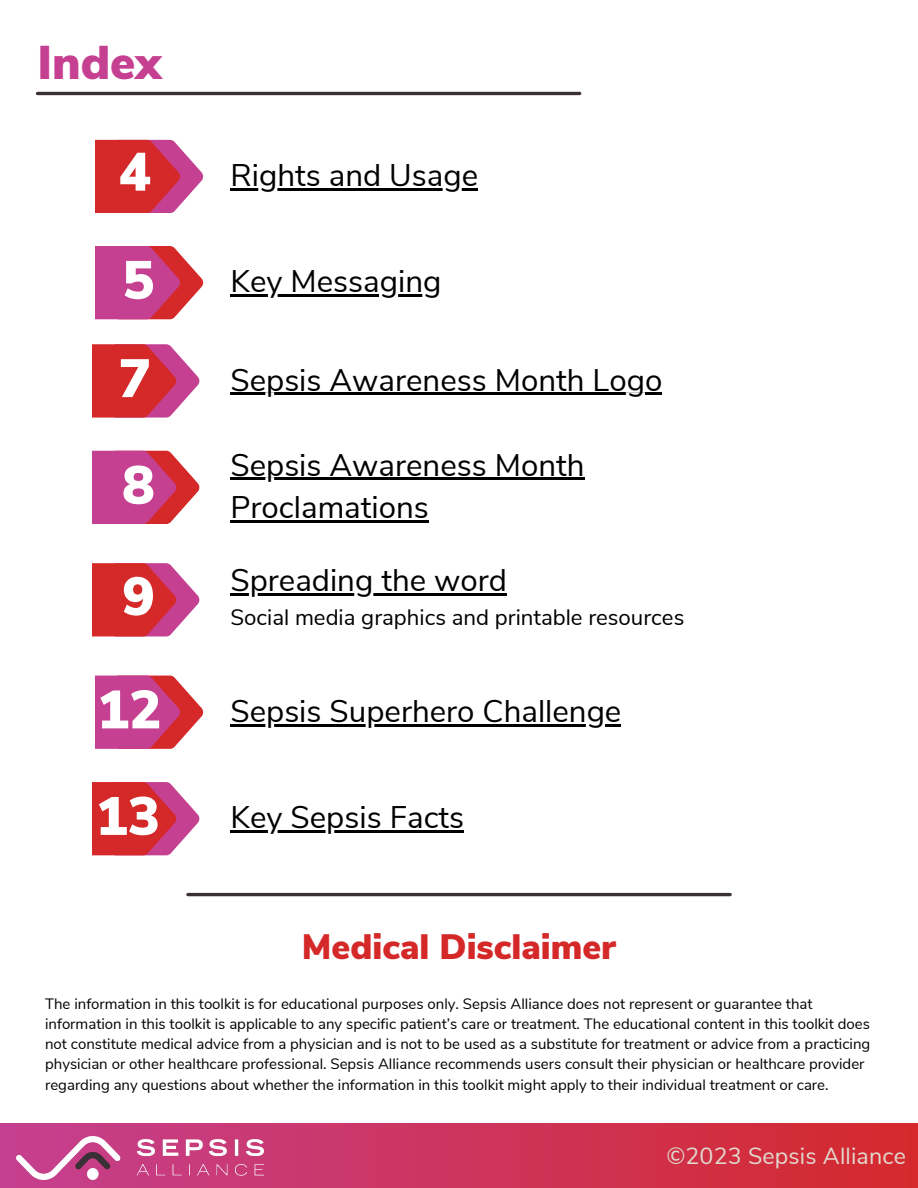
<style>
.page{position:relative;width:918px;height:1188px;background:#fff}
.page>*{position:absolute;margin:0;border:0;box-sizing:border-box;transform-origin:0 0}
.t1{font:900 53.85px "Nunito Sans";color:#fff}
.t2{font:900 47.25px "Nunito Sans";color:#c54090}
.t3{font:900 35.25px "Nunito Sans";color:#d52828}
.t4{font:31.2px/42.8px "Nunito Sans";color:#000}
.t5{font:23.25px "Nunito Sans";letter-spacing:.005em;color:#e1d8ce}
.t6{font:22.2px "Nunito Sans";color:#000}
.t7{font:15px/20.2px "Nunito Sans";color:#000}
</style>
<div class="page">
<img style="left:0;top:1124px;width:918px;height:64px">
<img style="left:16px;top:1136px;width:248px;height:43px">
<hr style="left:37px;top:92px;width:543px;height:3px;background:#3a3035">
<hr style="left:230px;top:188px;width:248px;height:3px;background:#000">
<svg style="left:96px;top:140px;width:108px;height:73px;background:#d74b5c"></svg>
<hr style="left:230px;top:295px;width:211px;height:2px;background:#000">
<hr style="left:230px;top:393px;width:432px;height:2px;background:#000">
<hr style="left:230px;top:478px;width:354px;height:2px;background:#000">
<hr style="left:230px;top:521px;width:199px;height:2px;background:#000">
<hr style="left:230px;top:593px;width:277px;height:3px;background:#000">
<hr style="left:230px;top:724px;width:391px;height:2px;background:#000">
<svg style="left:92px;top:344px;width:108px;height:73px;background:#d74a5c"></svg>
<svg style="left:92px;top:563px;width:108px;height:73px;background:#d74a5b"></svg>
<svg style="left:96px;top:246px;width:108px;height:73px;background:#d05589"></svg>
<svg style="left:92px;top:451px;width:108px;height:73px;background:#d05588"></svg>
<svg style="left:96px;top:676px;width:108px;height:73px;background:#d05589"></svg>
<hr style="left:188px;top:893px;width:542px;height:3px;background:#3a3035">
<hr style="left:230px;top:831px;width:234px;height:2px;background:#000">
<svg style="left:92px;top:782px;width:108px;height:73px;background:#d74a5b"></svg>
<p class="t2" style="left:37px;top:31px;width:126px">Index</p>
<p class="t1" style="left:119px;top:136px;width:34px">4</p>
<p class="t1" style="left:122px;top:244px;width:34px">5</p>
<p class="t1" style="left:119px;top:343px;width:34px">7</p>
<p class="t1" style="left:122px;top:449px;width:34px">8</p>
<p class="t1" style="left:122px;top:561px;width:34px">9</p>
<p class="t1" style="left:97px;top:674px;width:66px">12</p>
<p class="t4" style="left:230px;top:154px;width:249px">Rights and Usage</p>
<p class="t4" style="left:230px;top:261px;width:212px">Key Messaging</p>
<p class="t4" style="left:230px;top:359px;width:433px">Sepsis Awareness Month Logo</p>
<p class="t4" style="left:230px;top:444px;width:356px">Sepsis Awareness Month<br>Proclamations</p>
<p class="t4" style="left:230px;top:559px;width:278px">Spreading the word</p>
<p class="t6" style="left:230px;top:602px;width:455px">Social media graphics and printable resources</p>
<p class="t4" style="left:230px;top:690px;width:392px">Sepsis Superhero Challenge</p>
<p class="t1" style="left:96px;top:780px;width:66px">13</p>
<p class="t4" style="left:230px;top:797px;width:235px">Key Sepsis Facts</p>
<p class="t3" style="left:302px;top:924px;width:316px">Medical Disclaimer</p>
<p class="t7" style="left:45px;top:994px;width:827px">The information in this toolkit is for educational purposes only. Sepsis Alliance does not represent or guarantee that information in this toolkit is applicable to any specific patient’s care or treatment. The educational content in this toolkit does not constitute medical advice from a physician and is not to be used as a substitute for treatment or advice from a practicing physician or other healthcare professional. Sepsis Alliance recommends users consult their physician or healthcare provider regarding any questions about whether the information in this toolkit might apply to their individual treatment or care.</p>
<p class="t5" style="left:666px;top:1140px;width:241px">©2023 Sepsis Alliance</p>
</div>
